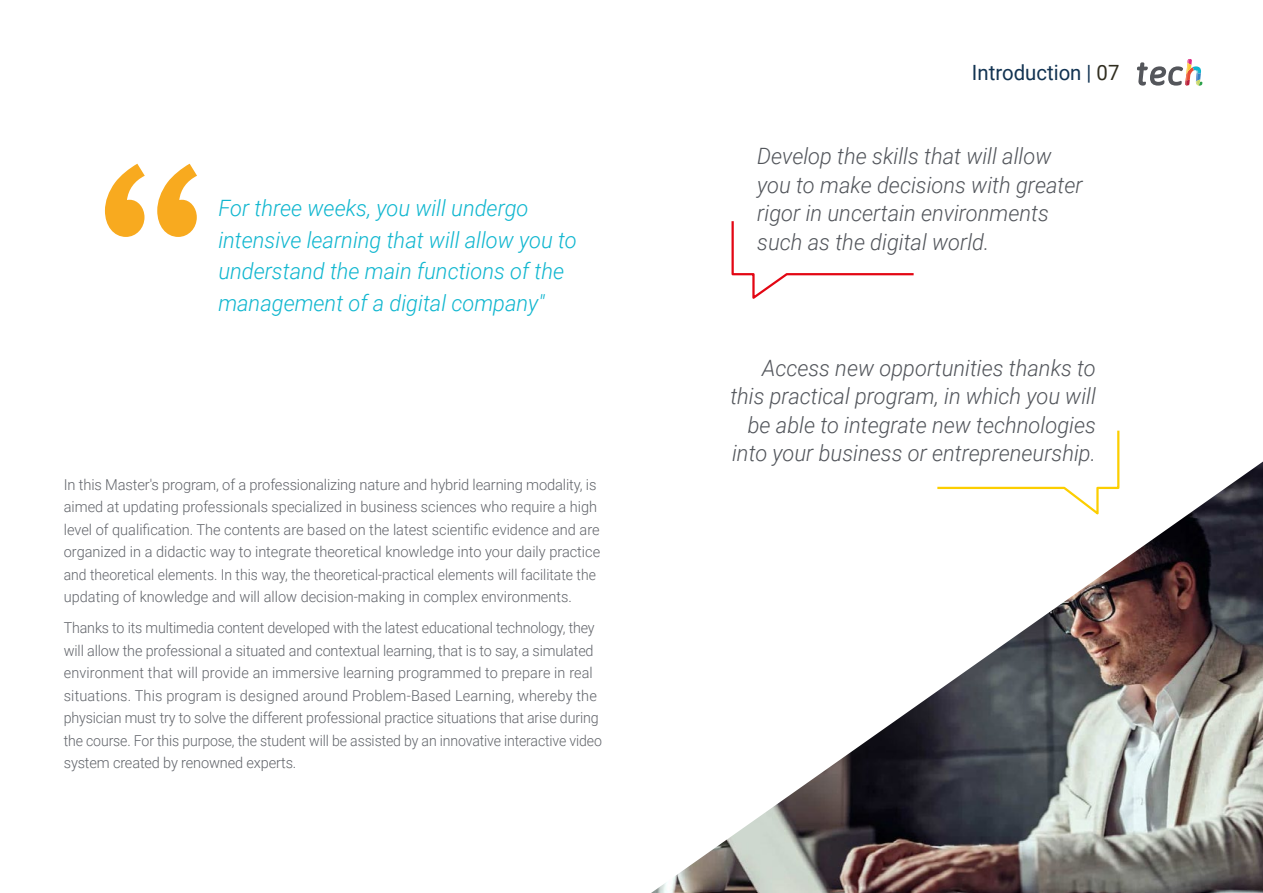
<style>
.page{position:relative;width:1263px;height:893px;background:#fff}
.page>*{position:absolute;margin:0;border:0;box-sizing:border-box;transform-origin:0 0}
.t1{font:italic 300 22.5px/28.5px "Roboto";color:#52555b}
.t2{font:italic 300 22.5px/31.5px "Roboto";color:#0fb6cf}
.t3{font:21px "Roboto";color:#123352}
.t4{font:300 15px/22.5px "Roboto";color:#61646a;scale:.95 1}
.t5{font:300 15px/22.5px "Roboto";color:#61646a}
.s1{color:#312e20}
</style>
<div class="page">
<svg style="left:1137px;top:59px;width:65px;height:27px"></svg>
<img style="left:651px;top:462px;width:612px;height:431px">
<svg style="left:731px;top:221px;width:183px;height:78px"></svg>
<svg style="left:935px;top:430px;width:185px;height:88px"></svg>
<svg style="left:105px;top:164px;width:92px;height:73px"></svg>
<h1 class="t2" style="left:218px;top:192px;width:360px">For three weeks, you will undergo intensive learning that will allow you to understand the main functions of the management of a digital company"</h1>
<p class="t5" style="left:64px;top:472px;width:538px">In this Master's program, of a professionalizing nature and hybrid learning modality, is aimed at updating professionals specialized in business sciences who require a high level of qualification. The contents are based on the latest scientific evidence and are organized in a didactic way to integrate theoretical knowledge into your daily practice and theoretical elements. In this way, the theoretical-practical elements will facilitate the updating of knowledge and will allow decision-making in complex environments.</p>
<p class="t4" style="left:64px;top:616px;width:568px">Thanks to its multimedia content developed with the latest educational technology, they will allow the professional a situated and contextual learning, that is to say, a simulated environment that will provide an immersive learning programmed to prepare in real situations. This program is designed around Problem-Based Learning, whereby the physician must try to solve the different professional practice situations that arise during the course. For this purpose, the student will be assisted by an innovative interactive video system created by renowned experts.</p>
<h2 class="t3" style="left:972px;top:57px;width:149px">Introduction | <span class="s1">07</span></h2>
<h1 class="t1" style="left:757px;top:141px;width:327px">Develop the skills that will allow you to make decisions with greater rigor in uncertain environments such as the digital world.</h1>
<h1 class="t1" style="left:730px;top:353px;width:367px;text-align:right">Access new opportunities thanks to this practical program, in which you will be able to integrate new technologies into your business or entrepreneurship.</h1>
</div>
